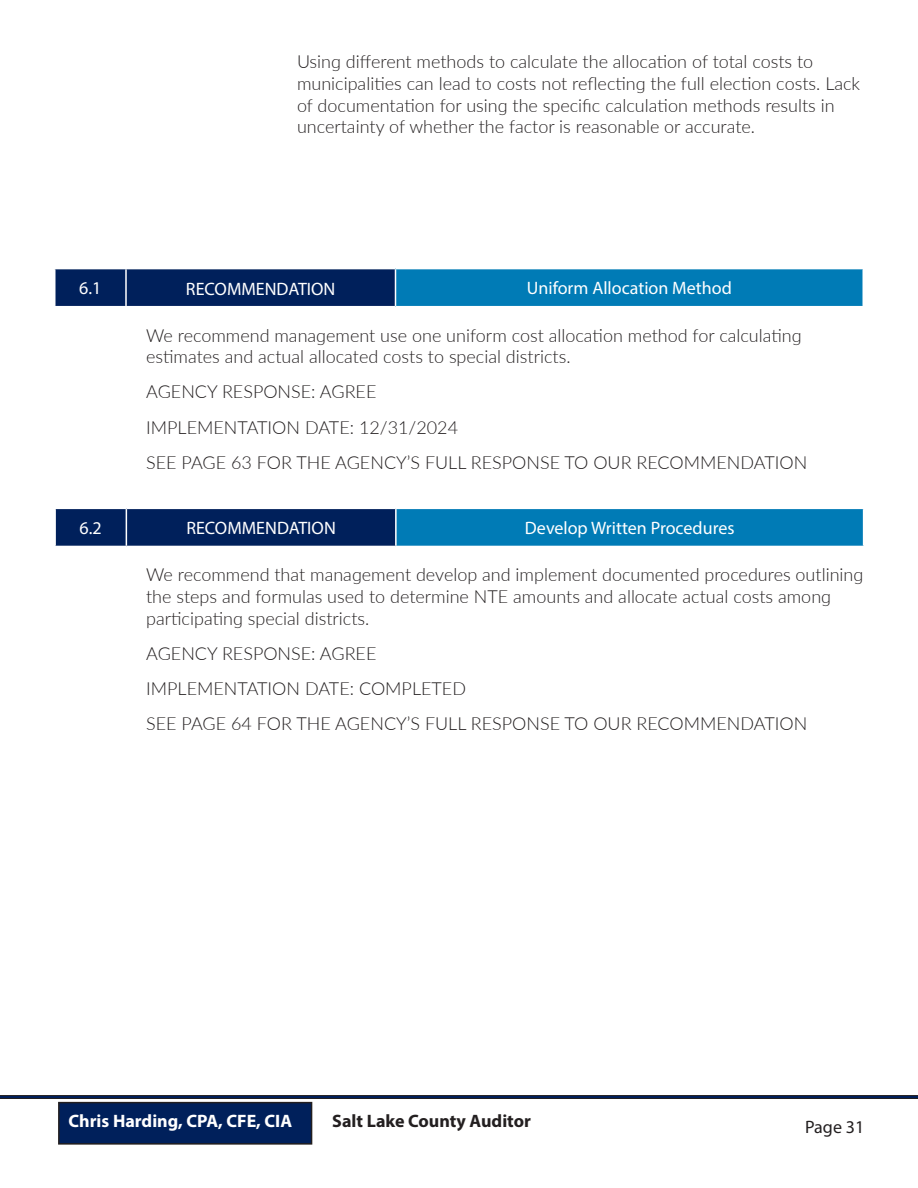
<style>
.page{position:relative;width:918px;height:1188px;background:#fff}
.page>*{position:absolute;margin:0;border:0;box-sizing:border-box;transform-origin:0 0}
.H2__Finding_Title___Pulls_to_TOC{font:300 18px/21.6px "Lato";color:#231f20}
.t1{font:18px "Myriad Pro";color:#fff}
.t2{font:700 18px "Myriad Pro";color:#fff}
.t3{font:700 18px "Myriad Pro";color:#231f20}
.t4{font:18px "Myriad Pro";color:#231f20}
</style>
<div class="page">
<div style="left:59px;top:1103px;width:253px;height:41px;background:#00205b"></div>
<div style="left:58px;top:1102px;width:254px;height:43px;border:2px solid #231f20"></div>
<svg style="left:0;top:1095px;width:918px;height:4px;background:#13203e"></svg>
<div style="left:56px;top:269px;width:339px;height:37px;background:#00205b"></div>
<div style="left:396px;top:269px;width:467px;height:38px;background:#007bb6"></div>
<hr style="left:125px;top:269px;width:2px;height:37px;background:#fff">
<hr style="left:862px;top:269px;width:2px;height:37px;background:#fff">
<hr style="left:396px;top:306px;width:468px;height:1px;background:#fff">
<div style="left:56px;top:509px;width:339px;height:37px;background:#00205b"></div>
<div style="left:396px;top:508px;width:468px;height:38px;background:#007bb6"></div>
<hr style="left:126px;top:509px;width:1px;height:37px;background:#fff">
<hr style="left:396px;top:508px;width:468px;height:1px;background:#fff">
<hr style="left:395px;top:509px;width:2px;height:37px;background:#fff">
<hr style="left:863px;top:509px;width:1px;height:37px;background:#fff">
<p class="H2__Finding_Title___Pulls_to_TOC" style="left:297px;top:51px;width:565px">Using different methods to calculate the allocation of total costs to municipalities can lead to costs not reflecting the full election costs. Lack of documentation for using the specific calculation methods results in uncertainty of whether the factor is reasonable or accurate.</p>
<p class="t1" style="left:79px;top:277px;width:24px">6.1</p>
<p class="t1" style="left:186px;top:278px;width:151px">RECOMMENDATION</p>
<p class="t1" style="left:527px;top:277px;width:206px">Uniform Allocation Method</p>
<h2 class="H2__Finding_Title___Pulls_to_TOC" style="left:146px;top:324px;width:657px">We recommend management use one uniform cost allocation method for calculating estimates and actual allocated costs to special districts.</h2>
<h2 class="H2__Finding_Title___Pulls_to_TOC" style="left:146px;top:381px;width:232px">AGENCY RESPONSE: AGREE</h2>
<h2 class="H2__Finding_Title___Pulls_to_TOC" style="left:146px;top:416px;width:314px">IMPLEMENTATION DATE: 12/31/2024</h2>
<h2 class="H2__Finding_Title___Pulls_to_TOC" style="left:146px;top:451px;width:663px">SEE PAGE 63 FOR THE AGENCY’S FULL RESPONSE TO OUR RECOMMENDATION</h2>
<p class="t1" style="left:80px;top:517px;width:24px">6.2</p>
<p class="t1" style="left:186px;top:517px;width:151px">RECOMMENDATION</p>
<p class="t1" style="left:525px;top:517px;width:211px">Develop Written Procedures</p>
<h2 class="H2__Finding_Title___Pulls_to_TOC" style="left:146px;top:564px;width:719px">We recommend that management develop and implement documented procedures outlining the steps and formulas used to determine NTE amounts and allocate actual costs among participating special districts.</h2>
<h2 class="H2__Finding_Title___Pulls_to_TOC" style="left:146px;top:642px;width:232px">AGENCY RESPONSE: AGREE</h2>
<h2 class="H2__Finding_Title___Pulls_to_TOC" style="left:146px;top:677px;width:321px">IMPLEMENTATION DATE: COMPLETED</h2>
<h2 class="H2__Finding_Title___Pulls_to_TOC" style="left:146px;top:712px;width:663px">SEE PAGE 64 FOR THE AGENCY’S FULL RESPONSE TO OUR RECOMMENDATION</h2>
<p class="t2" style="left:69px;top:1110px;width:225px">Chris Harding, CPA, CFE, CIA</p>
<p class="t3" style="left:332px;top:1110px;width:200px">Salt Lake County Auditor</p>
<p class="t4" style="left:805px;top:1116px;width:61px">Page 31</p>
</div>
